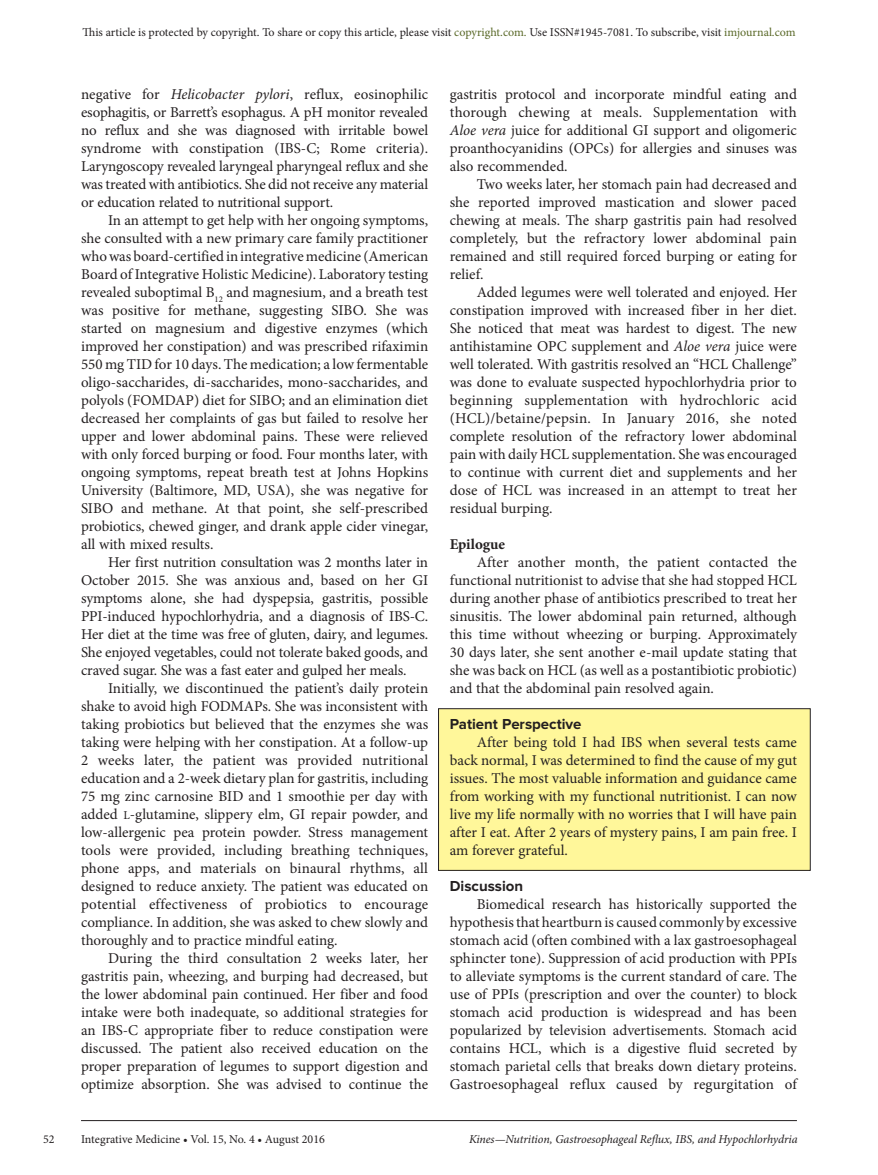
<style>
.page{position:relative;width:878px;height:1175px;background:#fff}
.page>*{position:absolute;margin:0;border:0;box-sizing:border-box;transform-origin:0 0}
.t1{font:15px/18px "Minion Pro";letter-spacing:-.005em;color:#231f20;text-align:justify}
.t2{font:700 15px "Proxima Nova";color:#231f20}
.t3{font:700 15px "Minion Pro";color:#231f20}
.t4{font:12px "Minion Pro";color:#231f20}
.t5{font:italic 12px "Minion Pro";letter-spacing:-.01em;color:#231f20}
.s1{color:#596827}
.s2{font-style:italic}
.s3{font-size:12px}
</style>
<div class="page">
<hr style="left:81px;top:1120px;width:715px;height:1px;background:#231f20">
<div style="left:438px;top:708px;width:372px;height:162px;background:#fff79a"></div>
<div style="left:438px;top:708px;width:372px;height:162px;border:1px solid #231f20"></div>
<p class="t4" style="left:82px;top:24px;width:714px">This article is protected by copyright. To share or copy this article, please visit <span class="s1">copyright.com.</span> Use ISSN#1945-7081. To subscribe, visit <span class="s1">imjournal.com</span></p>
<p class="t1" style="left:81px;top:85px;width:349px">negative for <span class="s2">Helicobacter pylori</span>, reflux, eosinophilic esophagitis, or Barrett’s esophagus. A pH monitor revealed no reflux and she was diagnosed with irritable bowel syndrome with constipation (IBS-C; Rome criteria).<br>Laryngoscopy revealed laryngeal pharyngeal reflux and she was treated with antibiotics. She did not receive any material or education related to nutritional support.</p>
<p class="t1" style="left:81px;top:211px;width:349px;text-indent:27px">In an attempt to get help with her ongoing symptoms, she consulted with a new primary care family practitioner who was board-certified in integrative medicine (American Board of Integrative Holistic Medicine). Laboratory testing revealed suboptimal B<sub>12</sub> and magnesium, and a breath test was positive for methane, suggesting SIBO. She was started on magnesium and digestive enzymes (which improved her constipation) and was prescribed rifaximin 550 mg TID for 10 days. The medication; a low fermentable oligo-saccharides, di-saccharides, mono-saccharides, and polyols (FOMDAP) diet for SIBO; and an elimination diet decreased her complaints of gas but failed to resolve her upper and lower abdominal pains. These were relieved with only forced burping or food. Four months later, with ongoing symptoms, repeat breath test at Johns Hopkins University (Baltimore, MD, USA), she was negative for SIBO and methane. At that point, she self-prescribed probiotics, chewed ginger, and drank apple cider vinegar, all with mixed results.</p>
<p class="t1" style="left:81px;top:553px;width:348px;text-indent:27px">Her first nutrition consultation was 2 months later in October 2015. She was anxious and, based on her GI symptoms alone, she had dyspepsia, gastritis, possible PPI-induced hypochlorhydria, and a diagnosis of IBS-C.<br>Her diet at the time was free of gluten, dairy, and legumes.<br>She enjoyed vegetables, could not tolerate baked goods, and craved sugar. She was a fast eater and gulped her meals.</p>
<p class="t1" style="left:81px;top:679px;width:349px;text-indent:27px">Initially, we discontinued the patient’s daily protein shake to avoid high FODMAPs. She was inconsistent with taking probiotics but believed that the enzymes she was taking were helping with her constipation. At a follow-up 2 weeks later, the patient was provided nutritional education and a 2-week dietary plan for gastritis, including 75 mg zinc carnosine BID and 1 smoothie per day with added <span class="s3">L</span>-glutamine, slippery elm, GI repair powder, and low-allergenic pea protein powder. Stress management tools were provided, including breathing techniques, phone apps, and materials on binaural rhythms, all designed to reduce anxiety. The patient was educated on potential effectiveness of probiotics to encourage compliance. In addition, she was asked to chew slowly and thoroughly and to practice mindful eating.</p>
<p class="t1" style="left:81px;top:949px;width:348px;text-indent:27px">During the third consultation 2 weeks later, her gastritis pain, wheezing, and burping had decreased, but the lower abdominal pain continued. Her fiber and food intake were both inadequate, so additional strategies for an IBS-C appropriate fiber to reduce constipation were discussed. The patient also received education on the proper preparation of legumes to support digestion and optimize absorption. She was advised to continue the</p>
<p class="t1" style="left:450px;top:85px;width:348px">gastritis protocol and incorporate mindful eating and thorough chewing at meals. Supplementation with <span class="s2">Aloe vera</span> juice for additional GI support and oligomeric proanthocyanidins (OPCs) for allergies and sinuses was also recommended.</p>
<p class="t1" style="left:450px;top:175px;width:348px;text-indent:27px">Two weeks later, her stomach pain had decreased and she reported improved mastication and slower paced chewing at meals. The sharp gastritis pain had resolved completely, but the refractory lower abdominal pain remained and still required forced burping or eating for relief.</p>
<p class="t1" style="left:450px;top:283px;width:349px;text-indent:27px">Added legumes were well tolerated and enjoyed. Her constipation improved with increased fiber in her diet.<br>She noticed that meat was hardest to digest. The new antihistamine OPC supplement and <span class="s2">Aloe vera</span> juice were well tolerated. With gastritis resolved an “HCL Challenge” was done to evaluate suspected hypochlorhydria prior to beginning supplementation with hydrochloric acid (HCL)/betaine/pepsin. In January 2016, she noted complete resolution of the refractory lower abdominal pain with daily HCL supplementation. She was encouraged to continue with current diet and supplements and her dose of HCL was increased in an attempt to treat her residual burping.</p>
<p class="t3" style="left:450px;top:534px;width:57px">Epilogue</p>
<p class="t1" style="left:450px;top:553px;width:349px;text-indent:27px">After another month, the patient contacted the functional nutritionist to advise that she had stopped HCL during another phase of antibiotics prescribed to treat her sinusitis. The lower abdominal pain returned, although this time without wheezing or burping. Approximately 30 days later, she sent another e-mail update stating that she was back on HCL (as well as a postantibiotic probiotic) and that the abdominal pain resolved again.</p>
<p class="t2" style="left:450px;top:715px;width:133px">Patient Perspective</p>
<p class="t1" style="left:450px;top:733px;width:349px;text-indent:27px">After being told I had IBS when several tests came back normal, I was determined to find the cause of my gut issues. The most valuable information and guidance came from working with my functional nutritionist. I can now live my life normally with no worries that I will have pain after I eat. After 2 years of mystery pains, I am pain free. I am forever grateful.</p>
<p class="t2" style="left:450px;top:877px;width:75px">Discussion</p>
<p class="t1" style="left:450px;top:895px;width:349px;text-indent:27px">Biomedical research has historically supported the hypothesis that heartburn is caused commonly by excessive stomach acid (often combined with a lax gastroesophageal sphincter tone). Suppression of acid production with PPIs to alleviate symptoms is the current standard of care. The use of PPIs (prescription and over the counter) to block stomach acid production is widespread and has been popularized by television advertisements. Stomach acid contains HCL, which is a digestive fluid secreted by stomach parietal cells that breaks down dietary proteins.<br>Gastroesophageal reflux caused by regurgitation of</p>
<p class="t4" style="left:43px;top:1131px;width:13px">52</p>
<p class="t4" style="left:81px;top:1131px;width:245px">Integrative Medicine • Vol. 15, No. 4 • August 2016</p>
<p class="t5" style="left:469px;top:1131px;width:330px">Kines—Nutrition, Gastroesophageal Reflux, IBS, and Hypochlorhydria</p>
</div>
